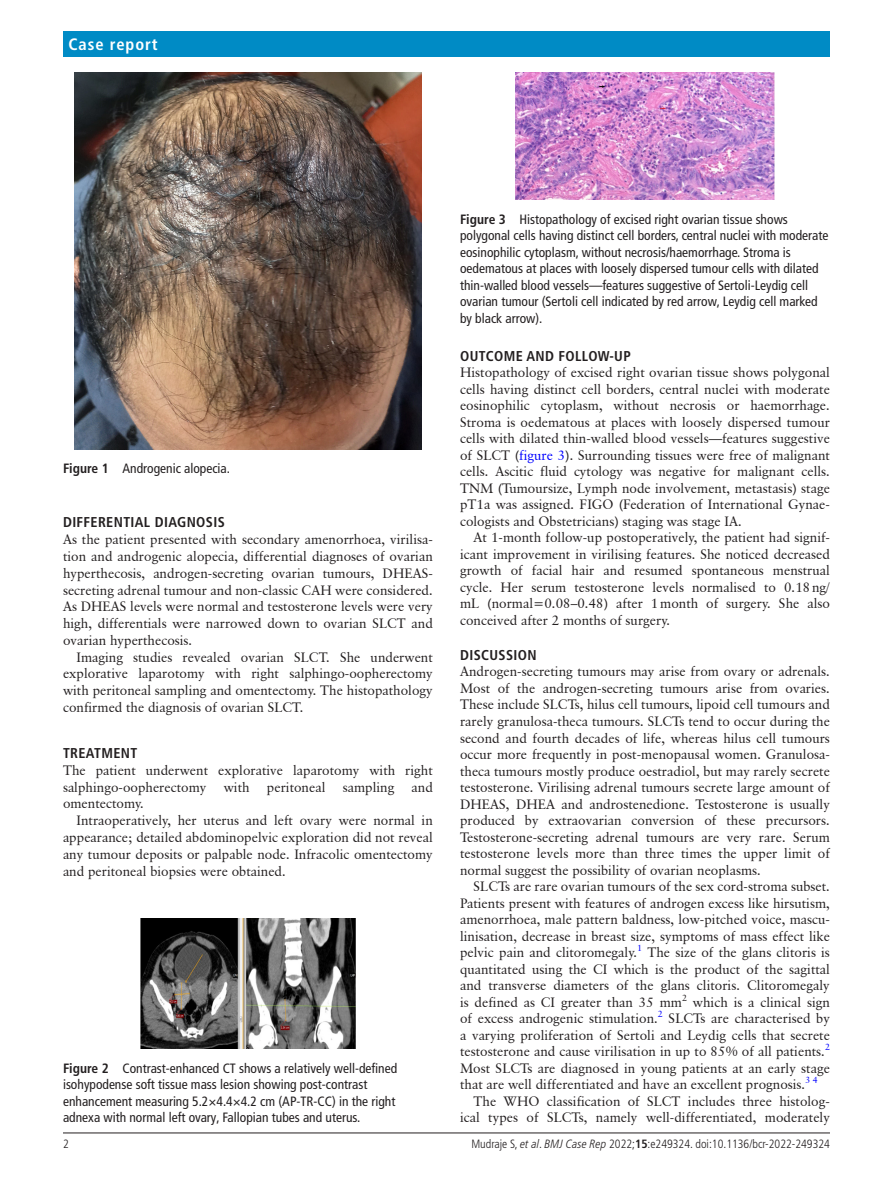
<style>
.page{position:relative;width:893px;height:1191px;background:#fff}
.page>*{position:absolute;margin:0;border:0;box-sizing:border-box;transform-origin:0 0}
.t1{font:700 condensed 16.5px "Frutiger LT Pro";letter-spacing:.055em;color:#fff}
.t2{font:700 condensed 14.25px "Frutiger LT Pro";letter-spacing:.025em;color:#231f20}
.t3{font:13.5px/16.5px "Classical Garamond BT";color:#231f20;text-align:justify}
.t4{font:condensed 13.5px/16.5px "Frutiger LT Pro";color:#231f20}
.t5{font:300 condensed 12px "Frutiger LT Pro";color:#231f20}
.s1{font-weight:700}
.s2{color:#00f}
.s3{font-style:italic}
</style>
<div class="page">
<hr style="left:63px;top:1132px;width:767px;height:1px;background:#231f20">
<div style="left:63px;top:31px;width:767px;height:25px;background:#008bc5"></div>
<img style="left:75px;top:72px;width:346px;height:377px">
<img style="left:140px;top:919px;width:216px;height:129px">
<img style="left:515px;top:72px;width:260px;height:128px">
<p class="t1" style="left:69px;top:34px;width:91px">Case report</p>
<p class="t4" style="left:63px;top:460px;width:169px"><span class="s1">Figure 1</span> Androgenic alopecia.</p>
<p class="t2" style="left:63px;top:514px;width:163px">DIFFERENTIAL DIAGNOSIS</p>
<p class="t3" style="left:63px;top:531px;width:371px">As the patient presented with secondary amenorrhoea, virilisa&shy;tion and androgenic alopecia, differential diagnoses of ovarian hyperthecosis, androgen-secreting ovarian tumours, DHEAS&shy;secreting adrenal tumour and non-classic CAH were considered.<br>As DHEAS levels were normal and testosterone levels were very high, differentials were narrowed down to ovarian SLCT and ovarian hyperthecosis.</p>
<p class="t3" style="left:63px;top:648px;width:371px;text-indent:14px">Imaging studies revealed ovarian SLCT. She underwent explorative laparotomy with right salphingo-oopherectomy with peritoneal sampling and omentectomy. The histopathology confirmed the diagnosis of ovarian SLCT.</p>
<p class="t2" style="left:63px;top:744px;width:76px">TREATMENT</p>
<p class="t3" style="left:63px;top:761px;width:371px">The patient underwent explorative laparotomy with right salphingo-oopherectomy</p>
<p class="t3" style="left:224px;top:778px;width:27px">with</p>
<p class="t3" style="left:267px;top:778px;width:60px">peritoneal</p>
<p class="t3" style="left:343px;top:778px;width:53px">sampling</p>
<p class="t3" style="left:412px;top:778px;width:23px">and</p>
<p class="t3" style="left:63px;top:795px;width:83px">omentectomy.</p>
<p class="t3" style="left:76px;top:812px;width:358px">Intraoperatively, her uterus and left ovary were normal in</p>
<p class="t3" style="left:63px;top:829px;width:371px">appearance; detailed abdominopelvic exploration did not reveal</p>
<p class="t3" style="left:63px;top:845px;width:371px">any tumour deposits or palpable node. Infracolic omentectomy</p>
<p class="t3" style="left:63px;top:862px;width:224px">and peritoneal biopsies were obtained.</p>
<p class="t4" style="left:63px;top:1059px;width:336px"><span class="s1">Figure 2</span> Contrast-enhanced CT shows a relatively well-defined isohypodense soft tissue mass lesion showing post-contrast enhancement measuring 5.2×4.4×4.2 cm (AP-TR-CC) in the right adnexa with normal left ovary, Fallopian tubes and uterus.</p>
<p class="t4" style="left:460px;top:211px;width:370px"><span class="s1">Figure 3</span> Histopathology of excised right ovarian tissue shows polygonal cells having distinct cell borders, central nuclei with moderate eosinophilic cytoplasm, without necrosis/haemorrhage. Stroma is oedematous at places with loosely dispersed tumour cells with dilated thin-walled blood vessels—features suggestive of Sertoli-Leydig cell ovarian tumour (Sertoli cell indicated by red arrow, Leydig cell marked by black arrow).</p>
<p class="t2" style="left:460px;top:347px;width:172px">OUTCOME AND FOLLOW-UP</p>
<p class="t3" style="left:460px;top:364px;width:371px">Histopathology of excised right ovarian tissue shows polygonal cells having distinct cell borders, central nuclei with moderate eosinophilic cytoplasm, without necrosis or haemorrhage.<br>Stroma is oedematous at places with loosely dispersed tumour cells with dilated thin-walled blood vessels—features suggestive of SLCT (<span class="s2">figure 3</span>). Surrounding tissues were free of malignant cells. Ascitic fluid cytology was negative for malignant cells.<br>TNM (Tumoursize, Lymph node involvement, metastasis) stage pT1a was assigned. FIGO (Federation of International Gynae&shy;cologists and Obstetricians) staging was stage IA.</p>
<p class="t3" style="left:460px;top:529px;width:371px;text-indent:14px">At 1-month follow-up postoperatively, the patient had signif&shy;icant improvement in virilising features. She noticed decreased growth of facial hair and resumed spontaneous menstrual cycle. Her serum testosterone levels normalised to 0.18ng/ mL (normal=0.08–0.48) after 1month of surgery. She also conceived after 2 months of surgery.</p>
<p class="t2" style="left:460px;top:646px;width:78px">DISCUSSION</p>
<p class="t3" style="left:460px;top:663px;width:371px">Androgen-secreting tumours may arise from ovary or adrenals.<br>Most of the androgen-secreting tumours arise from ovaries.<br>These include SLCTs, hilus cell tumours, lipoid cell tumours and rarely granulosa-theca tumours. SLCTs tend to occur during the second and fourth decades of life, whereas hilus cell tumours occur more frequently in post-menopausal women. Granulosa&shy;theca tumours mostly produce oestradiol, but may rarely secrete testosterone. Virilising adrenal tumours secrete large amount of DHEAS, DHEA and androstenedione. Testosterone is usually produced by extraovarian conversion of these precursors.<br>Testosterone-secreting adrenal tumours are very rare. Serum testosterone levels more than three times the upper limit of normal suggest the possibility of ovarian neoplasms.</p>
<p class="t3" style="left:474px;top:878px;width:358px">SLCTs are rare ovarian tumours of the sex cord-stroma subset.</p>
<p class="t3" style="left:460px;top:894px;width:371px">Patients present with features of androgen excess like hirsutism,</p>
<p class="t3" style="left:460px;top:911px;width:371px">amenorrhoea, male pattern baldness, low-pitched voice, mascu-</p>
<p class="t3" style="left:460px;top:927px;width:371px">linisation, decrease in breast size, symptoms of mass effect like</p>
<p class="t3" style="left:460px;top:944px;width:371px">pelvic pain and clitoromegaly.<sup>1</sup> The size of the glans clitoris is</p>
<p class="t3" style="left:460px;top:960px;width:371px">quantitated using the CI which is the product of the sagittal</p>
<p class="t3" style="left:460px;top:977px;width:371px">and transverse diameters of the glans clitoris. Clitoromegaly</p>
<p class="t3" style="left:460px;top:993px;width:371px">is defined as CI greater than 35 mm<sup>2</sup> which is a clinical sign</p>
<p class="t3" style="left:460px;top:1010px;width:371px">of excess androgenic stimulation.<sup>2</sup> SLCTs are characterised by</p>
<p class="t3" style="left:460px;top:1026px;width:371px">a varying proliferation of Sertoli and Leydig cells that secrete</p>
<p class="t3" style="left:460px;top:1043px;width:371px">testosterone and cause virilisation in up to 85% of all patients.<sup>2</sup></p>
<p class="t3" style="left:460px;top:1059px;width:371px">Most SLCTs are diagnosed in young patients at an early stage</p>
<p class="t3" style="left:460px;top:1076px;width:359px">that are well differentiated and have an excellent prognosis.<sup>3</sup> <sup>4</sup></p>
<p class="t3" style="left:474px;top:1092px;width:358px">The WHO classification of SLCT includes three histolog-</p>
<p class="t3" style="left:460px;top:1109px;width:371px">ical types of SLCTs, namely well-differentiated, moderately</p>
<p class="t5" style="left:63px;top:1136px;width:7px">2</p>
<p class="t5" style="left:471px;top:1136px;width:360px">Mudraje S, <span class="s3">et al</span>. <span class="s3">BMJ Case Rep</span> 2022;<span class="s1">15</span>:e249324. doi:10.1136/bcr-2022-249324</p>
</div>
